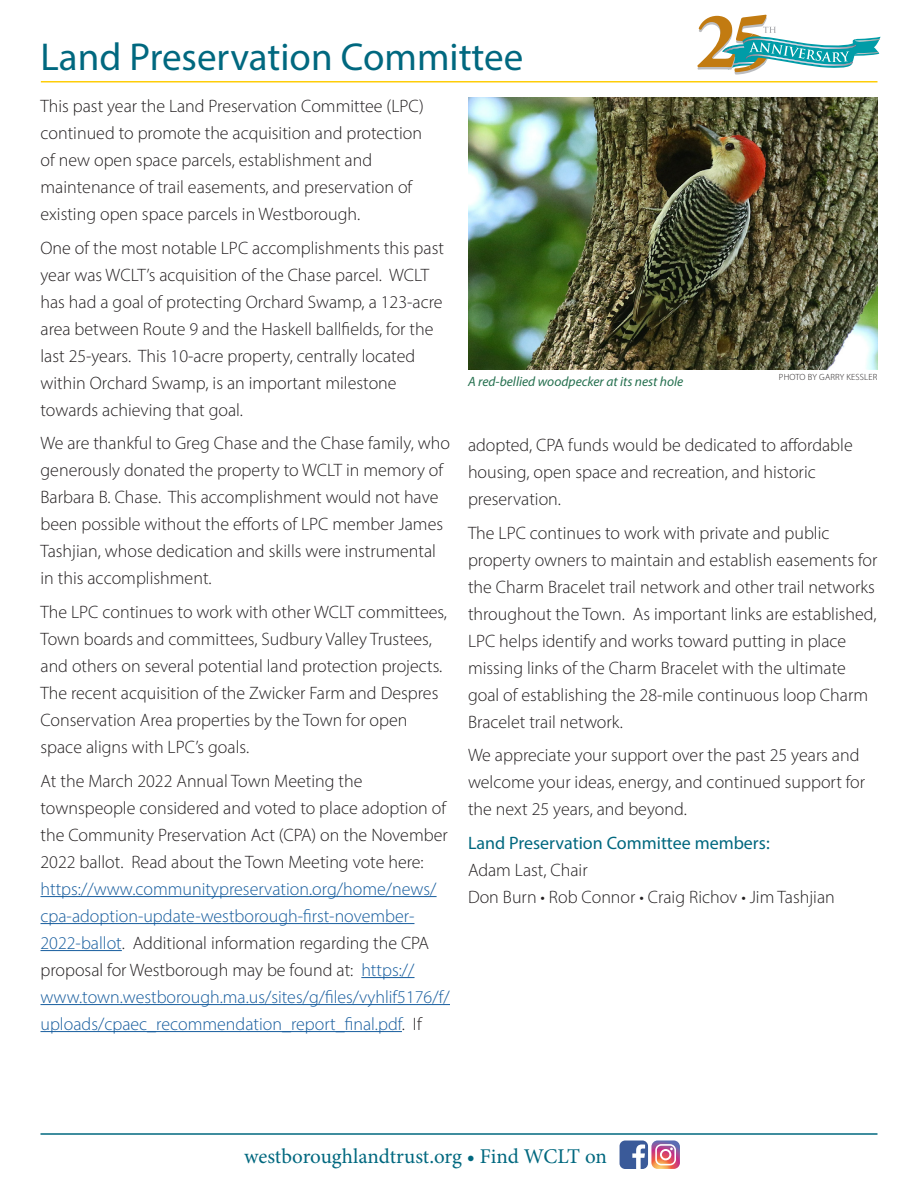
<style>
.page{position:relative;width:918px;height:1188px;background:#fff}
.page>*{position:absolute;margin:0;border:0;box-sizing:border-box;transform-origin:0 0}
.header_18_point{font:39px "Myriad Pro";color:#00687f}
.t1{font:21px "Minion Pro";letter-spacing:-.005em;color:#00687f}
.body_copy{font:300 18px/27px "Myriad Pro";color:#231f20}
.body_copy-2{font:18px "Myriad Pro";color:#00687f}
.captions{font:italic 13.5px "Myriad Pro";color:#25704f}
.body_copy-3{font:300 9px "Myriad Pro";letter-spacing:.02em;color:#231f20}
.s1{color:#175d9e}
</style>
<div class="page">
<hr style="left:40px;top:1133px;width:838px;height:2px;background:#00687f">
<div style="left:620px;top:1141px;width:28px;height:28px;background:#3a5a99;border-radius:6px"></div>
<svg style="left:632px;top:1144px;width:13px;height:25px"></svg>
<svg style="left:651px;top:1140px;width:29px;height:29px"></svg>
<hr style="left:41px;top:81px;width:837px;height:1px;background:#fecd08">
<hr style="left:40px;top:896px;width:397px;height:1px;background:#175d9e">
<hr style="left:40px;top:923px;width:374px;height:1px;background:#175d9e">
<hr style="left:40px;top:950px;width:82px;height:1px;background:#175d9e">
<hr style="left:361px;top:977px;width:54px;height:1px;background:#175d9e">
<hr style="left:40px;top:1004px;width:410px;height:1px;background:#175d9e">
<hr style="left:40px;top:1031px;width:362px;height:1px;background:#175d9e">
<svg style="left:697px;top:15px;width:184px;height:60px"></svg>
<img style="left:468px;top:97px;width:410px;height:273px">
<p class="header_18_point" style="left:40px;top:33px;width:484px">Land Preservation Committee</p>
<p class="body_copy" style="left:40px;top:92px;width:385px">This past year the Land Preservation Committee (LPC) continued to promote the acquisition and protection of new open space parcels, establishment and maintenance of trail easements, and preservation of existing open space parcels in Westborough.</p>
<p class="body_copy" style="left:40px;top:234px;width:405px">One of the most notable LPC accomplishments this past year was WCLT’s acquisition of the Chase parcel. WCLT has had a goal of protecting Orchard Swamp, a 123-acre area between Route 9 and the Haskell ballfields, for the last 25-years. This 10-acre property, centrally located within Orchard Swamp, is an important milestone towards achieving that goal.</p>
<p class="body_copy" style="left:40px;top:430px;width:411px">We are thankful to Greg Chase and the Chase family, who generously donated the property to WCLT in memory of Barbara B. Chase. This accomplishment would not have been possible without the efforts of LPC member James Tashjian, whose dedication and skills were instrumental in this accomplishment.</p>
<p class="body_copy" style="left:40px;top:598px;width:408px">The LPC continues to work with other WCLT committees, Town boards and committees, Sudbury Valley Trustees, and others on several potential land protection projects.<br>The recent acquisition of the Zwicker Farm and Despres Conservation Area properties by the Town for open space aligns with LPC’s goals.</p>
<p class="body_copy" style="left:40px;top:767px;width:411px">At the March 2022 Annual Town Meeting the townspeople considered and voted to place adoption of the Community Preservation Act (CPA) on the November 2022 ballot. Read about the Town Meeting vote here: <span class="s1">https://www.communitypreservation.org/home/news/ cpa-adoption-update-westborough-first-november-2022-ballot</span>. Additional information regarding the CPA proposal for Westborough may be found at: <span class="s1">https:// www.town.westborough.ma.us/sites/g/files/vyhlif5176/f/ uploads/cpaec_recommendation_report_final.pdf</span>. If</p>
<p class="body_copy-3" style="left:779px;top:372px;width:100px">PHOTO BY GARRY KESSLER</p>
<p class="captions" style="left:468px;top:373px;width:217px">A red-bellied woodpecker at its nest hole</p>
<p class="body_copy" style="left:468px;top:431px;width:386px">adopted, CPA funds would be dedicated to affordable housing, open space and recreation, and historic preservation.</p>
<p class="body_copy" style="left:468px;top:519px;width:411px">The LPC continues to work with private and public property owners to maintain and establish easements for the Charm Bracelet trail network and other trail networks throughout the Town. As important links are established, LPC helps identify and works toward putting in place missing links of the Charm Bracelet with the ultimate goal of establishing the 28-mile continuous loop Charm Bracelet trail network.</p>
<p class="body_copy" style="left:468px;top:742px;width:399px">We appreciate your support over the past 25 years and welcome your ideas, energy, and continued support for the next 25 years, and beyond.</p>
<p class="body_copy-2" style="left:468px;top:832px;width:303px">Land Preservation Committee members:</p>
<p class="body_copy" style="left:468px;top:856px;width:121px">Adam Last, Chair</p>
<p class="body_copy" style="left:468px;top:883px;width:368px">Don Burn • Rob Connor • Craig Richov • Jim Tashjian</p>
<p class="t1" style="left:244px;top:1142px;width:364px">westboroughlandtrust.org • Find WCLT on</p>
</div>
